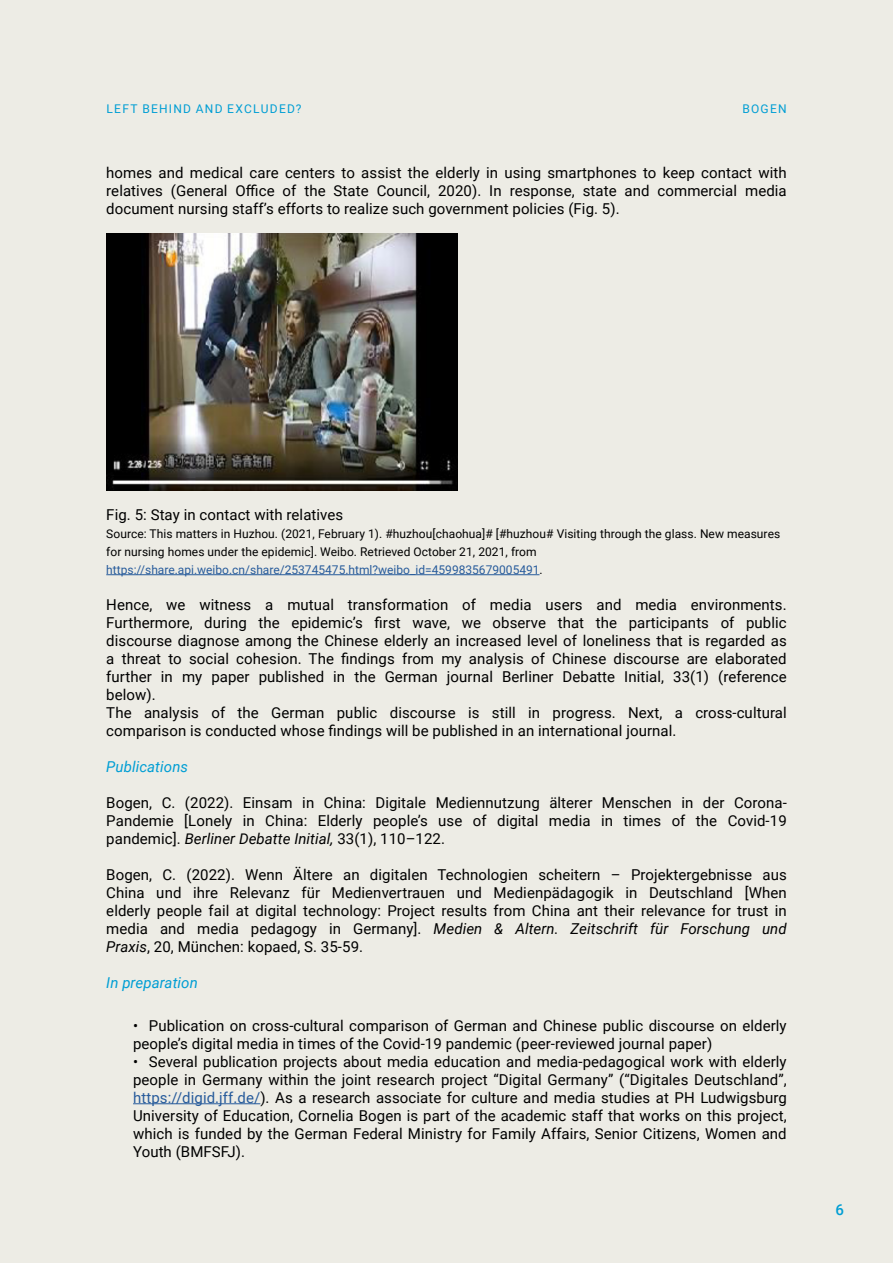
<style>
.page{position:relative;width:893px;height:1263px;background:#edece5}
.page>*{position:absolute;margin:0;border:0;box-sizing:border-box;transform-origin:0 0}
.t1{font:15px/18px "Roboto";letter-spacing:.005em;color:#000;text-align:justify}
.t2{font:italic 15px "Roboto";letter-spacing:.005em;color:#009ed4}
.t3{font:500 15px "Roboto";color:#009ed4}
.t4{font:12px/18px "Roboto";letter-spacing:.005em;color:#000}
.t5{font:12px "Roboto";letter-spacing:.105em;color:#009ed4}
.s1{color:#275b9b}
.s2{font-style:italic}
</style>
<div class="page">
<hr style="left:106px;top:574px;width:434px;height:1px;background:#275b9b">
<hr style="left:133px;top:1103px;width:127px;height:1px;background:#275b9b">
<img style="left:106px;top:234px;width:351px;height:257px">
<p class="t5" style="left:107px;top:100px;width:197px">LEFT BEHIND AND EXCLUDED?</p>
<p class="t5" style="left:742px;top:100px;width:46px">BOGEN</p>
<p class="t1" style="left:106px;top:163px;width:682px">homes and medical care centers to assist the elderly in using smartphones to keep contact with relatives (General Office of the State Council, 2020). In response, state and commercial media document nursing staff’s efforts to realize such government policies (Fig. 5).</p>
<p class="t1" style="left:106px;top:505px;width:238px">Fig. 5: Stay in contact with relatives</p>
<p class="t4" style="left:106px;top:524px;width:675px">Source: This matters in Huzhou. (2021, February 1). #huzhou[chaohua]# [#huzhou# Visiting through the glass. New measures for nursing homes under the epidemic]. Weibo. Retrieved October 21, 2021, from <span class="s1">https://share.api.weibo.cn/share/253745475.html?weibo_id=4599835679005491</span>.</p>
<p class="t1" style="left:106px;top:595px;width:682px;text-align:left">Hence, we witness a mutual transformation of media users and media environments.<br>Furthermore, during the epidemic’s first wave, we observe that the participants of public discourse diagnose among the Chinese elderly an increased level of loneliness that is regarded as a threat to social cohesion. The findings from my analysis of Chinese discourse are elaborated further in my paper published in the German journal Berliner Debatte Initial, 33(1) (reference below).<br>The analysis of the German public discourse is still in progress. Next, a cross-cultural comparison is conducted whose findings will be published in an international journal.</p>
<p class="t2" style="left:106px;top:756px;width:83px">Publications</p>
<p class="t1" style="left:106px;top:793px;width:682px">Bogen, C. (2022). Einsam in China: Digitale Mediennutzung älterer Menschen in der Corona-Pandemie [Lonely in China: Elderly people’s use of digital media in times of the Covid-19 pandemic]. <span class="s2">Berliner Debatte Initial,</span> 33(1), 110–122.</p>
<p class="t1" style="left:106px;top:865px;width:682px">Bogen, C. (2022). Wenn Ältere an digitalen Technologien scheitern – Projektergebnisse aus China und ihre Relevanz für Medienvertrauen und Medienpädagogik in Deutschland [When elderly people fail at digital technology: Project results from China ant their relevance for trust in media and media pedagogy in Germany]. <span class="s2">Medien &amp; Altern. Zeitschrift für Forschung und Praxis</span>, 20, München: kopaed, S. 35-59.</p>
<p class="t2" style="left:106px;top:972px;width:93px">In preparation</p>
<p class="t1" style="left:133px;top:1016px;width:655px">• Publication on cross-cultural comparison of German and Chinese public discourse on elderly people’s digital media in times of the Covid-19 pandemic (peer-reviewed journal paper)</p>
<p class="t1" style="left:133px;top:1052px;width:655px">• Several publication projects about media education and media-pedagogical work with elderly people in Germany within the joint research project “Digital Germany” (“Digitales Deutschland”, <span class="s1">https://digid.jff.de/</span>). As a research associate for culture and media studies at PH Ludwigsburg University of Education, Cornelia Bogen is part of the academic staff that works on this project, which is funded by the German Federal Ministry for Family Affairs, Senior Citizens, Women and Youth (BMFSFJ).</p>
<p class="t3" style="left:836px;top:1199px;width:10px">6</p>
</div>
